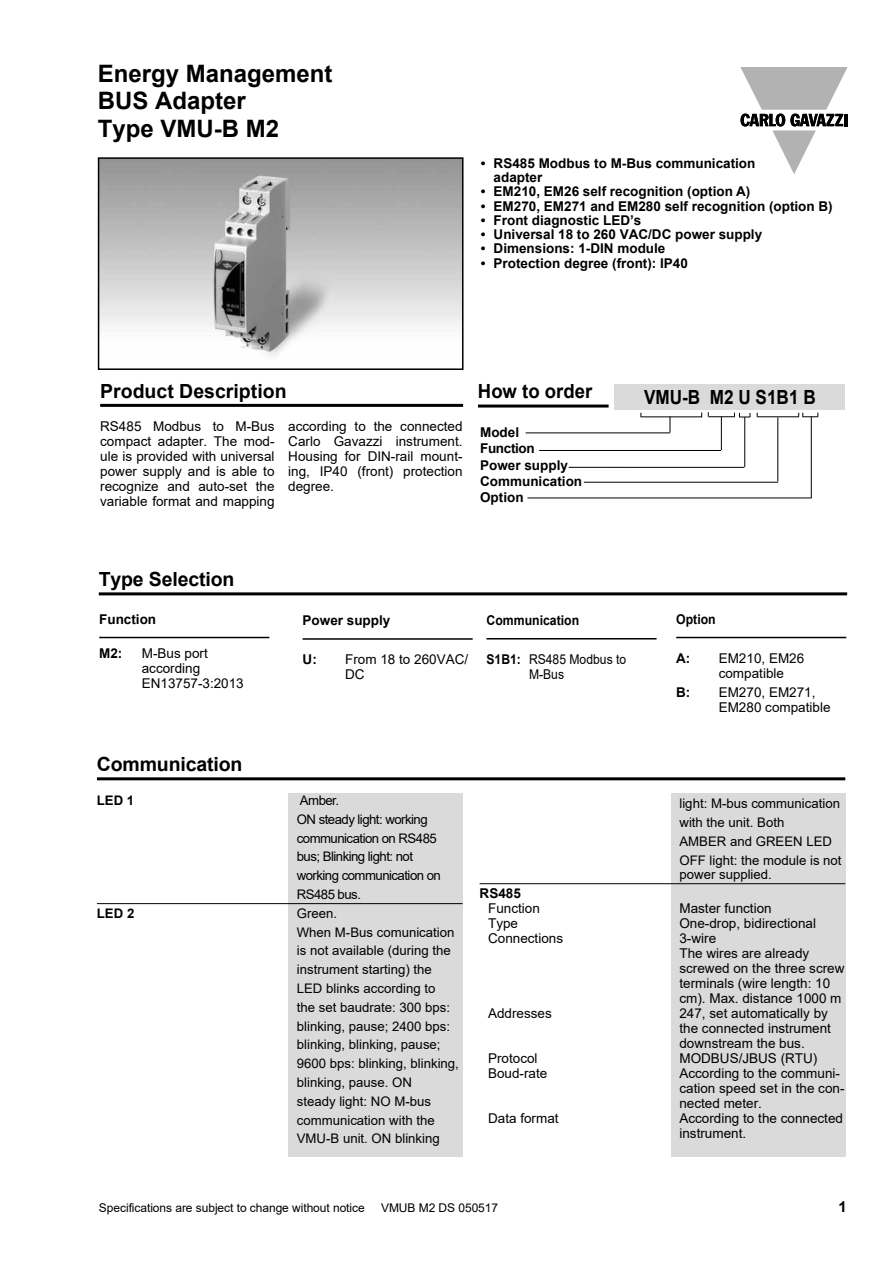
<style>
.page{position:relative;width:893px;height:1263px;background:#fff}
.page>*{position:absolute;margin:0;border:0;box-sizing:border-box;transform-origin:0 0}
.t1{font:700 24px/27px "Arial";color:#000}
.t2{font:700 19.5px "Arial";color:#000}
.t3{font:700 19.5px "Arial";color:#000;scale:.88 1}
.t4{font:700 19.5px "Arial";color:#000;scale:.95 1}
.t5{font:700 15px "Arial";color:#000}
.t6{font:13.5px/15px "Arial";color:#000}
.t7{font:700 13.5px/16.2px "Arial";color:#000}
.t8{font:13.5px/15px "Arial";color:#000;scale:.9 1}
.t9{font:700 13.5px "Arial";color:#000;scale:.91 1}
.t10{font:13.2px/18.8px "Arial";color:#000}
.t11{font:13.2px/18.8px "Arial";letter-spacing:-.04em;color:#000}
.t12{font:700 13.2px "Arial";color:#000}
.t13{font:12px "Arial";letter-spacing:-.005em;color:#000}
.s1{font-weight:700}
.s2{font-weight:700;color:#fff}
</style>
<div class="page">
<svg style="left:741px;top:67px;width:106px;height:107px"></svg>
<hr style="left:100px;top:404px;width:363px;height:3px;background:#000">
<img style="left:101px;top:160px;width:359px;height:196px">
<div style="left:98px;top:157px;width:365px;height:213px;border:2px solid #000"></div>
<hr style="left:584px;top:482px;width:194px;height:1px;background:#000">
<hr style="left:777px;top:417px;width:1px;height:64px;background:#000">
<hr style="left:478px;top:404px;width:131px;height:3px;background:#000">
<hr style="left:539px;top:450px;width:182px;height:1px;background:#000">
<div style="left:615px;top:384px;width:230px;height:26px;background:#dadada"></div>
<hr style="left:641px;top:416px;width:61px;height:1px;background:#000">
<hr style="left:757px;top:416px;width:42px;height:1px;background:#000">
<svg style="left:670px;top:416px;width:1px;height:16px"></svg>
<svg style="left:708px;top:412px;width:43px;height:6px"></svg>
<svg style="left:798px;top:413px;width:20px;height:4px"></svg>
<hr style="left:811px;top:417px;width:1px;height:81px;background:#000">
<hr style="left:569px;top:467px;width:175px;height:1px;background:#000">
<hr style="left:744px;top:417px;width:1px;height:50px;background:#000">
<hr style="left:721px;top:417px;width:1px;height:33px;background:#000">
<hr style="left:527px;top:498px;width:285px;height:1px;background:#000">
<hr style="left:99px;top:592px;width:748px;height:3px;background:#000">
<hr style="left:99px;top:637px;width:170px;height:1px;background:#000">
<hr style="left:676px;top:637px;width:170px;height:1px;background:#000">
<hr style="left:486px;top:638px;width:171px;height:1px;background:#000">
<hr style="left:303px;top:638px;width:170px;height:2px;background:#000">
<div style="left:288px;top:793px;width:175px;height:364px;background:#dadada"></div>
<div style="left:671px;top:793px;width:174px;height:364px;background:#dadada"></div>
<hr style="left:97px;top:903px;width:366px;height:1px;background:#000">
<hr style="left:480px;top:883px;width:365px;height:1px;background:#000">
<hr style="left:97px;top:777px;width:748px;height:3px;background:#000">
<hr style="left:526px;top:432px;width:144px;height:1px;background:#000">
<p class="t7" style="left:98px;top:61px;width:67px">VMU-B M2</p>
<h1 class="t1" style="left:98px;top:61px;width:236px">Energy Management<br>BUS Adapter<br>Type VMU-B M2</h1>
<p class="t7" style="left:494px;top:156px;width:263px;line-height:14.2px;text-indent:-13px">• RS485 Modbus to M-Bus communication adapter</p>
<p class="t7" style="left:481px;top:184px;width:271px">• EM210, EM26 self recognition (option A)</p>
<p class="t7" style="left:481px;top:198px;width:353px">• EM270, EM271 and EM280 self recognition (option B)</p>
<p class="t7" style="left:481px;top:212px;width:162px">• Front diagnostic LED’s</p>
<p class="t7" style="left:481px;top:226px;width:283px">• Universal 18 to 260 VAC/DC power supply</p>
<p class="t7" style="left:481px;top:241px;width:186px">• Dimensions: 1-DIN module</p>
<p class="t7" style="left:481px;top:255px;width:209px">• Protection degree (front): IP40</p>
<h2 class="t2" style="left:100px;top:377px;width:188px">Product Description</h2>
<p class="t6" style="left:100px;top:419px;width:176px;text-align:justify">RS485 Modbus to M-Bus compact adapter. The mod&shy;ule is provided with universal power supply and is able to recognize and auto-set the variable format and mapping</p>
<p class="t6" style="left:288px;top:419px;width:176px;text-align:justify">according to the connected Carlo Gavazzi instrument.<br>Housing for DIN-rail mount&shy;ing, IP40 (front) protection degree.</p>
<h2 class="t4" style="left:478px;top:378px;width:122px">How to order</h2>
<h2 class="t3" style="left:644px;top:384px;width:197px">VMU-B M2 U S1B1 B</h2>
<p class="t7" style="left:480px;top:424px;width:104px">Model<br>Function<br>Power supply<br>Communication<br>Option</p>
<h2 class="t2" style="left:99px;top:565px;width:137px">Type Selection</h2>
<p class="t7" style="left:99px;top:611px;width:58px">Function</p>
<p class="t6" style="left:142px;top:646px;width:104px;text-indent:-43px"><span class="s1">M2:</span> <span class="s2">†</span> M-Bus port according<br>EN13757-3:2013</p>
<p class="t7" style="left:303px;top:613px;width:89px">Power supply</p>
<p class="t7" style="left:303px;top:651px;width:16px">U:</p>
<p class="t6" style="left:345px;top:652px;width:125px">From 18 to 260VAC/<br>DC</p>
<p class="t9" style="left:486px;top:611px;width:104px">Communication</p>
<p class="t8" style="left:529px;top:651px;width:110px;text-indent:-43px"><span class="s1">S1B1:</span> RS485 Modbus to<br>M-Bus</p>
<p class="t9" style="left:676px;top:610px;width:45px">Option</p>
<p class="t7" style="left:676px;top:650px;width:16px">A:</p>
<p class="t6" style="left:719px;top:650px;width:87px">EM210, EM26 compatible</p>
<p class="t7" style="left:676px;top:684px;width:16px">B:</p>
<p class="t6" style="left:719px;top:684px;width:113px">EM270, EM271,<br>EM280 compatible</p>
<h2 class="t2" style="left:97px;top:750px;width:147px">Communication</h2>
<p class="t12" style="left:97px;top:791px;width:39px">LED 1</p>
<p class="t11" style="left:297px;top:791px;width:146px">Amber.<br>ON steady light: working communication on RS485 bus; Blinking light: not working communication on<br>RS485 bus.</p>
<p class="t12" style="left:97px;top:904px;width:39px">LED 2</p>
<p class="t10" style="left:297px;top:904px;width:164px">Green.<br>When M-Bus comunication is not available (during the instrument starting) the<br>LED blinks according to<br>the set baudrate: 300 bps: blinking, pause; 2400 bps: blinking, blinking, pause;<br>9600 bps: blinking, blinking, blinking, pause. ON<br>steady light: NO M-bus communication with the<br>VMU-B unit. ON blinking</p>
<p class="t10" style="left:679px;top:794px;width:164px">light: M-bus communication with the unit. Both<br>AMBER and GREEN LED<br>OFF light: the module is not</p>
<p class="t10" style="left:679px;top:865px;width:94px">power supplied.</p>
<p class="t7" style="left:480px;top:886px;width:43px">RS485</p>
<p class="t6" style="left:488px;top:901px;width:53px">Function</p>
<p class="t6" style="left:679px;top:901px;width:94px">Master function</p>
<p class="t6" style="left:488px;top:916px;width:32px">Type</p>
<p class="t6" style="left:679px;top:916px;width:138px">One-drop, bidirectional</p>
<p class="t6" style="left:488px;top:931px;width:77px">Connections</p>
<p class="t6" style="left:679px;top:931px;width:167px">3-wire<br>The wires are already screwed on the three screw terminals (wire length: 10 cm). Max. distance 1000 m</p>
<p class="t6" style="left:488px;top:1006px;width:65px">Addresses</p>
<p class="t6" style="left:679px;top:1006px;width:153px">247, set automatically by the connected instrument downstream the bus.</p>
<p class="t6" style="left:488px;top:1051px;width:51px">Protocol</p>
<p class="t6" style="left:679px;top:1051px;width:139px">MODBUS/JBUS (RTU)</p>
<p class="t6" style="left:488px;top:1066px;width:61px">Boud-rate</p>
<p class="t6" style="left:679px;top:1066px;width:167px">According to the communi&shy;cation speed set in the con&shy;nected meter.</p>
<p class="t6" style="left:488px;top:1111px;width:72px">Data format</p>
<p class="t6" style="left:679px;top:1111px;width:165px">According to the connected instrument.</p>
<p class="t13" style="left:99px;top:1200px;width:267px">Specifications are subject to change without notice</p>
<p class="t13" style="left:381px;top:1200px;width:119px">VMUB M2 DS 050517</p>
<p class="t5" style="left:838px;top:1196px;width:10px">1</p>
</div>
